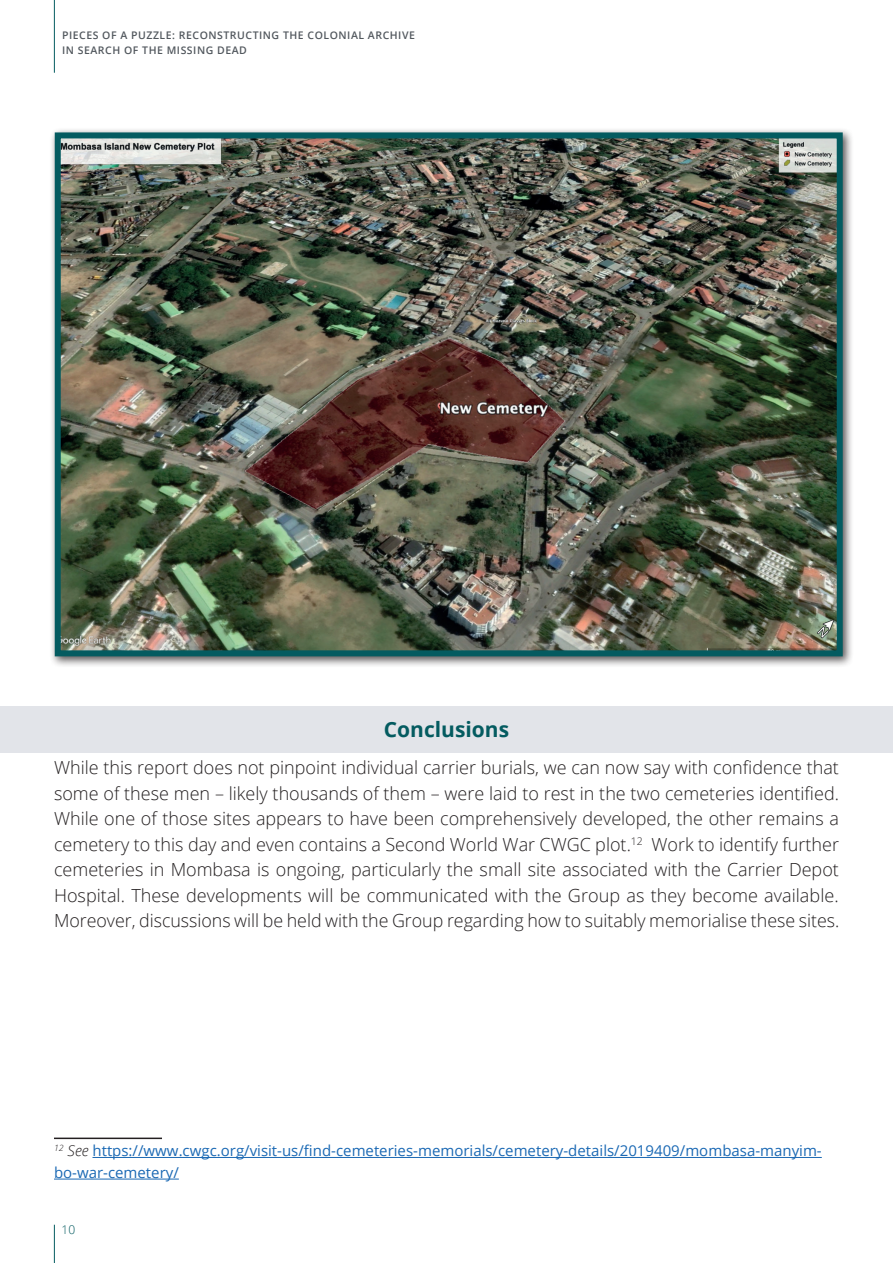
<style>
.page{position:relative;width:893px;height:1263px;background:#fff}
.page>*{position:absolute;margin:0;border:0;box-sizing:border-box;transform-origin:0 0}
.t1{font:700 21px "Open Sans";color:#045b60}
.t2{font:300 18px/25.5px "Open Sans";color:#231f20;text-align:justify}
.t3{font:15px/21.6px "Open Sans";color:#1b69b4}
.t4{font:300 12px "Open Sans";color:#045b60}
.t5{font:600 10.5px/15px "Open Sans";letter-spacing:.05em;color:#52585e}
.s1{font-weight:300;font-style:italic;color:#231f20}
</style>
<div class="page">
<div style="left:0;top:706px;width:893px;height:47px;background:#e2e4e9"></div>
<hr style="left:54px;top:1225px;width:1px;height:38px;background:#045b60">
<hr style="left:54px;top:1137px;width:108px;height:2px;background:#231f20">
<hr style="left:92px;top:1157px;width:730px;height:1px;background:#1b69b4">
<hr style="left:54px;top:1179px;width:125px;height:1px;background:#1b69b4">
<div style="left:50px;top:127px;width:804px;height:540px;background:#231f20;opacity:.75"></div>
<img style="left:62px;top:139px;width:774px;height:510px">
<div style="left:55px;top:132px;width:788px;height:524px;border:6px solid #045b60"></div>
<hr style="left:54px;top:0;width:1px;height:73px;background:#045b60">
<p class="t5" style="left:62px;top:28px;width:354px">PIECES OF A PUZZLE: RECONSTRUCTING THE COLONIAL ARCHIVE<br>IN SEARCH OF THE MISSING DEAD</p>
<p class="t1" style="left:384px;top:714px;width:127px">Conclusions</p>
<p class="t2" style="left:54px;top:755px;width:787px">While this report does not pinpoint individual carrier burials, we can now say with confidence that some of these men – likely thousands of them – were laid to rest in the two cemeteries identified.<br>While one of those sites appears to have been comprehensively developed, the other remains a cemetery to this day and even contains a Second World War CWGC plot.<sup>12</sup> Work to identify further cemeteries in Mombasa is ongoing, particularly the small site associated with the Carrier Depot Hospital. These developments will be communicated with the Group as they become available.<br>Moreover, discussions will be held with the Group regarding how to suitably memorialise these sites.</p>
<p class="t3" style="left:54px;top:1140px;width:769px"><sup>12</sup> <span class="s1">See</span> https://www.cwgc.org/visit-us/find-cemeteries-memorials/cemetery-details/2019409/mombasa-manyim&shy;bo-war-cemetery/</p>
<p class="t4" style="left:62px;top:1221px;width:15px">10</p>
</div>
